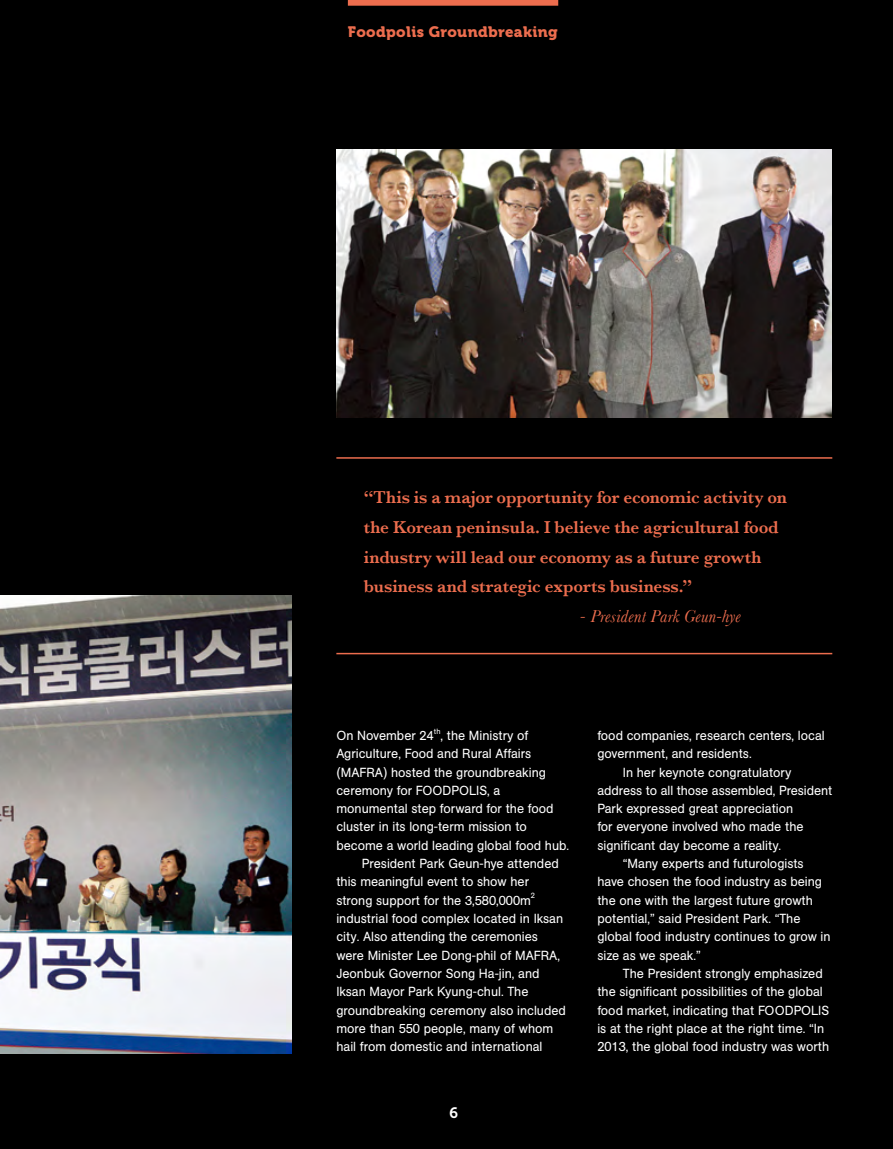
<style>
.page{position:relative;width:893px;height:1149px;background:#fff}
.page>*{position:absolute;margin:0;border:0;box-sizing:border-box;transform-origin:0 0}
.t1{font:600 18px/29.8px "Baskerville";letter-spacing:-.005em;color:#ec6d4e;scale:.96 1}
.t2{font:italic 18px "Baskerville";letter-spacing:.02em;color:#ec6d4e;scale:.96 1}
.t3{font:15px "Museo 900";letter-spacing:.025em;color:#ec6d4e}
.t4{font:15px "Museo 700";color:#fff}
.t5{font:13.05px/18.3px "AG Book BQ";color:#fff}
.t6{font:7.65px "AG Book BQ";color:#fff}
</style>
<div class="page">
<div style="left:0;top:0;width:893px;height:1148px;background:#000"></div>
<hr style="left:336px;top:457px;width:496px;height:1px;background:#ec6d4e">
<hr style="left:336px;top:652px;width:496px;height:2px;background:#ec6d4e">
<img style="left:336px;top:149px;width:495px;height:268px">
<img style="left:0;top:595px;width:292px;height:457px">
<div style="left:348px;top:0;width:210px;height:6px;background:#ec6d4e"></div>
<p class="t3" style="left:348px;top:23px;width:211px">Foodpolis Groundbreaking</p>
<h1 class="t1" style="left:364px;top:481px;width:442px">“This is a major opportunity for economic activity on the Korean peninsula. I believe the agricultural food industry will lead our economy as a future growth business and strategic exports business.”</h1>
<h1 class="t2" style="left:580px;top:605px;width:169px">- President Park Geun-hye</h1>
<p class="t5" style="left:336px;top:726px;width:99px">On November 24</p>
<p class="t6" style="left:434px;top:726px;width:8px">th</p>
<p class="t5" style="left:440px;top:726px;width:90px">, the Ministry of</p>
<p class="t5" style="left:336px;top:744px;width:196px">Agriculture, Food and Rural Affairs</p>
<p class="t5" style="left:336px;top:762px;width:211px">(MAFRA) hosted the groundbreaking</p>
<p class="t5" style="left:336px;top:781px;width:166px">ceremony for FOODPOLIS, a</p>
<p class="t5" style="left:336px;top:799px;width:219px">monumental step forward for the food</p>
<p class="t5" style="left:336px;top:817px;width:192px">cluster in its long-term mission to</p>
<p class="t5" style="left:336px;top:835px;width:234px">become a world leading global food hub.</p>
<p class="t5" style="left:362px;top:854px;width:198px">President Park Geun-hye attended</p>
<p class="t5" style="left:336px;top:872px;width:194px">this meaningful event to show her</p>
<p class="t5" style="left:336px;top:890px;width:196px">strong support for the 3,580,000m</p>
<p class="t6" style="left:531px;top:891px;width:6px">2</p>
<p class="t5" style="left:336px;top:909px;width:231px">industrial food complex located in Iksan city. Also attending the ceremonies were Minister Lee Dong-phil of MAFRA, Jeonbuk Governor Song Ha-jin, and Iksan Mayor Park Kyung-chul. The groundbreaking ceremony also included more than 550 people, many of whom hail from domestic and international</p>
<p class="t4" style="left:449px;top:1104px;width:10px">6</p>
<p class="t5" style="left:597px;top:726px;width:229px">food companies, research centers, local</p>
<p class="t5" style="left:597px;top:744px;width:156px">government, and residents.</p>
<p class="t5" style="left:623px;top:762px;width:170px">In her keynote congratulatory</p>
<p class="t5" style="left:597px;top:781px;width:236px">address to all those assembled, President</p>
<p class="t5" style="left:597px;top:799px;width:197px">Park expressed great appreciation</p>
<p class="t5" style="left:597px;top:817px;width:208px">for everyone involved who made the</p>
<p class="t5" style="left:597px;top:835px;width:185px">significant day become a reality.</p>
<p class="t5" style="left:623px;top:854px;width:182px">“Many experts and futurologists</p>
<p class="t5" style="left:597px;top:872px;width:226px">have chosen the food industry as being</p>
<p class="t5" style="left:597px;top:890px;width:217px">the one with the largest future growth</p>
<p class="t5" style="left:597px;top:909px;width:205px">potential,” said President Park. “The</p>
<p class="t5" style="left:597px;top:927px;width:235px">global food industry continues to grow in</p>
<p class="t5" style="left:597px;top:945px;width:105px">size as we speak.”</p>
<p class="t5" style="left:623px;top:963px;width:201px">The President strongly emphasized</p>
<p class="t5" style="left:597px;top:982px;width:227px">the significant possibilities of the global</p>
<p class="t5" style="left:597px;top:1000px;width:233px">food market, indicating that FOODPOLIS</p>
<p class="t5" style="left:597px;top:1018px;width:228px">is at the right place at the right time. “In</p>
<p class="t5" style="left:597px;top:1037px;width:233px">2013, the global food industry was worth</p>
</div>
